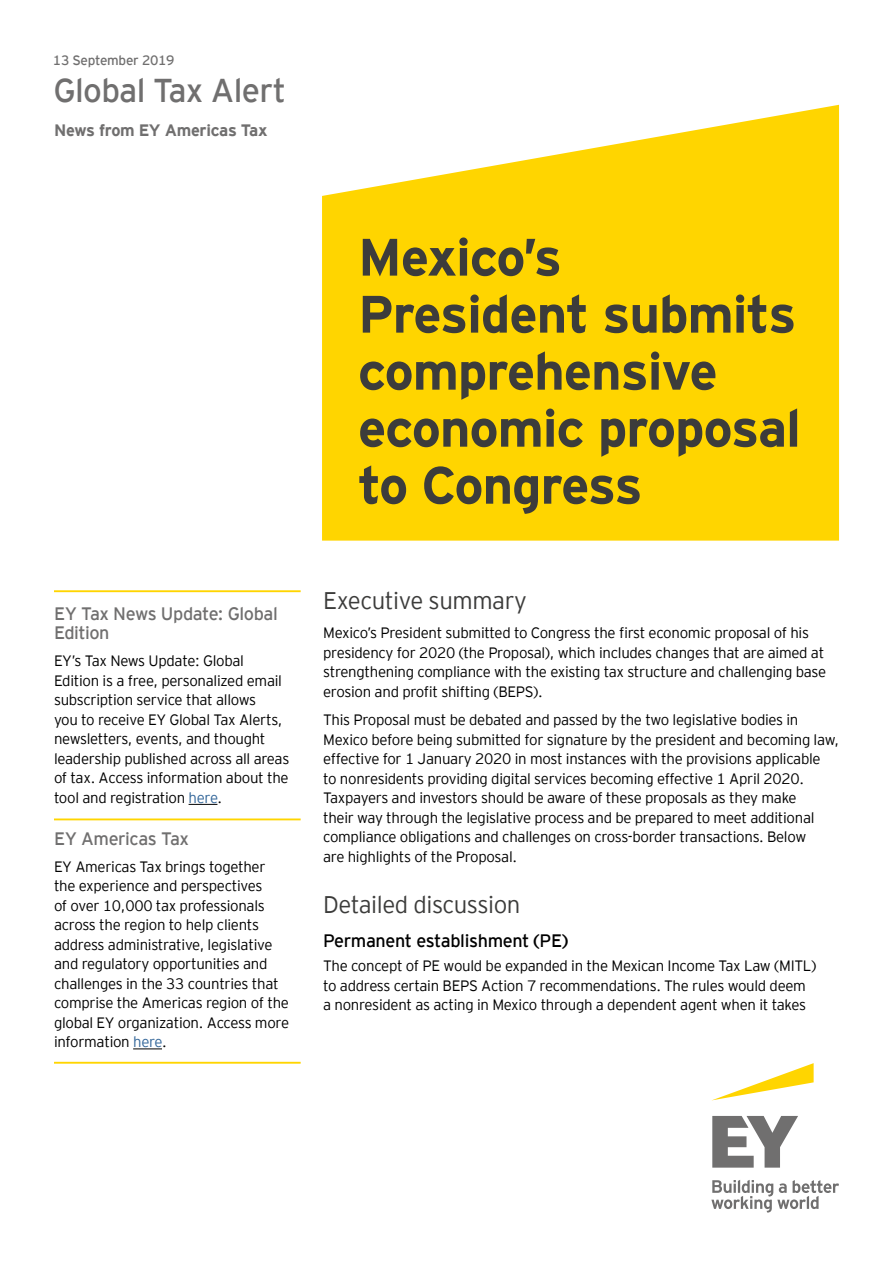
<style>
.page{position:relative;width:893px;height:1263px;background:#fff}
.page>*{position:absolute;margin:0;border:0;box-sizing:border-box;transform-origin:0 0}
.t1{font:700 52.5px/57px "EY Interstate";letter-spacing:-.02em;color:#3c3c3b}
.t2{font:33px "EY Interstate";letter-spacing:-.02em;color:#706f6f}
.t3{font:300 24px "EY Interstate";letter-spacing:-.02em;color:#3c3c3b}
.t4{font:18px/19.5px "EY Interstate";letter-spacing:-.025em;color:#706f6f}
.t5{font:18px "EY Interstate";letter-spacing:-.02em;color:#000}
.t6{font:700 16.5px "EY Interstate";letter-spacing:-.02em;color:#706f6f}
.t7{font:300 15px/19.5px "EY Interstate";letter-spacing:-.02em;color:#000}
.t8{font:13.5px "EY Interstate";letter-spacing:-.02em;color:#706f6f}
.s1{color:#369}
</style>
<div class="page">
<svg style="left:322px;top:105px;width:517px;height:436px;background:#ffd91a"></svg>
<svg style="left:189px;top:804px;width:28px;height:1px"></svg>
<svg style="left:133px;top:1049px;width:29px;height:1px"></svg>
<hr style="left:54px;top:590px;width:247px;height:2px;background:#ffd500">
<hr style="left:54px;top:1062px;width:247px;height:2px;background:#ffd500">
<hr style="left:54px;top:818px;width:247px;height:2px;background:#ffd500">
<svg style="left:713px;top:1063px;width:101px;height:37px"></svg>
<svg style="left:711px;top:1116px;width:128px;height:96px"></svg>
<p class="t8" style="left:53px;top:50px;width:123px">13 September 2019</p>
<h2 class="t2" style="left:53px;top:67px;width:234px">Global Tax Alert</h2>
<p class="t6" style="left:54px;top:118px;width:215px">News from EY Americas Tax</p>
<p class="t4" style="left:54px;top:602px;width:225px">EY Tax News Update: Global<br>Edition</p>
<p class="t7" style="left:54px;top:650px;width:237px">EY’s Tax News Update: Global Edition is a free, personalized email subscription service that allows<br>you to receive EY Global Tax Alerts, newsletters, events, and thought leadership published across all areas of tax. Access information about the tool and registration <span class="s1">here</span>.</p>
<p class="t4" style="left:54px;top:827px;width:136px">EY Americas Tax</p>
<p class="t7" style="left:54px;top:855px;width:237px">EY Americas Tax brings together the experience and perspectives<br>of over 10,000 tax professionals across the region to help clients address administrative, legislative and regulatory opportunities and challenges in the 33 countries that comprise the Americas region of the global EY organization. Access more information <span class="s1">here</span>.</p>
<h1 class="t1" style="left:358px;top:225px;width:444px">Mexico’s<br>President submits comprehensive economic proposal to Congress</h1>
<h3 class="t3" style="left:323px;top:584px;width:205px">Executive summary</h3>
<p class="t7" style="left:323px;top:622px;width:505px">Mexico’s President submitted to Congress the first economic proposal of his presidency for 2020 (the Proposal), which includes changes that are aimed at strengthening compliance with the existing tax structure and challenging base erosion and profit shifting (BEPS).</p>
<p class="t7" style="left:323px;top:709px;width:517px">This Proposal must be debated and passed by the two legislative bodies in Mexico before being submitted for signature by the president and becoming law, effective for 1 January 2020 in most instances with the provisions applicable<br>to nonresidents providing digital services becoming effective 1 April 2020.<br>Taxpayers and investors should be aware of these proposals as they make<br>their way through the legislative process and be prepared to meet additional compliance obligations and challenges on cross-border transactions. Below<br>are highlights of the Proposal.</p>
<h3 class="t3" style="left:323px;top:887px;width:199px">Detailed discussion</h3>
<p class="t5" style="left:323px;top:928px;width:246px">Permanent establishment (PE)</p>
<p class="t7" style="left:323px;top:955px;width:495px">The concept of PE would be expanded in the Mexican Income Tax Law (MITL) to address certain BEPS Action 7 recommendations. The rules would deem a nonresident as acting in Mexico through a dependent agent when it takes</p>
</div>
